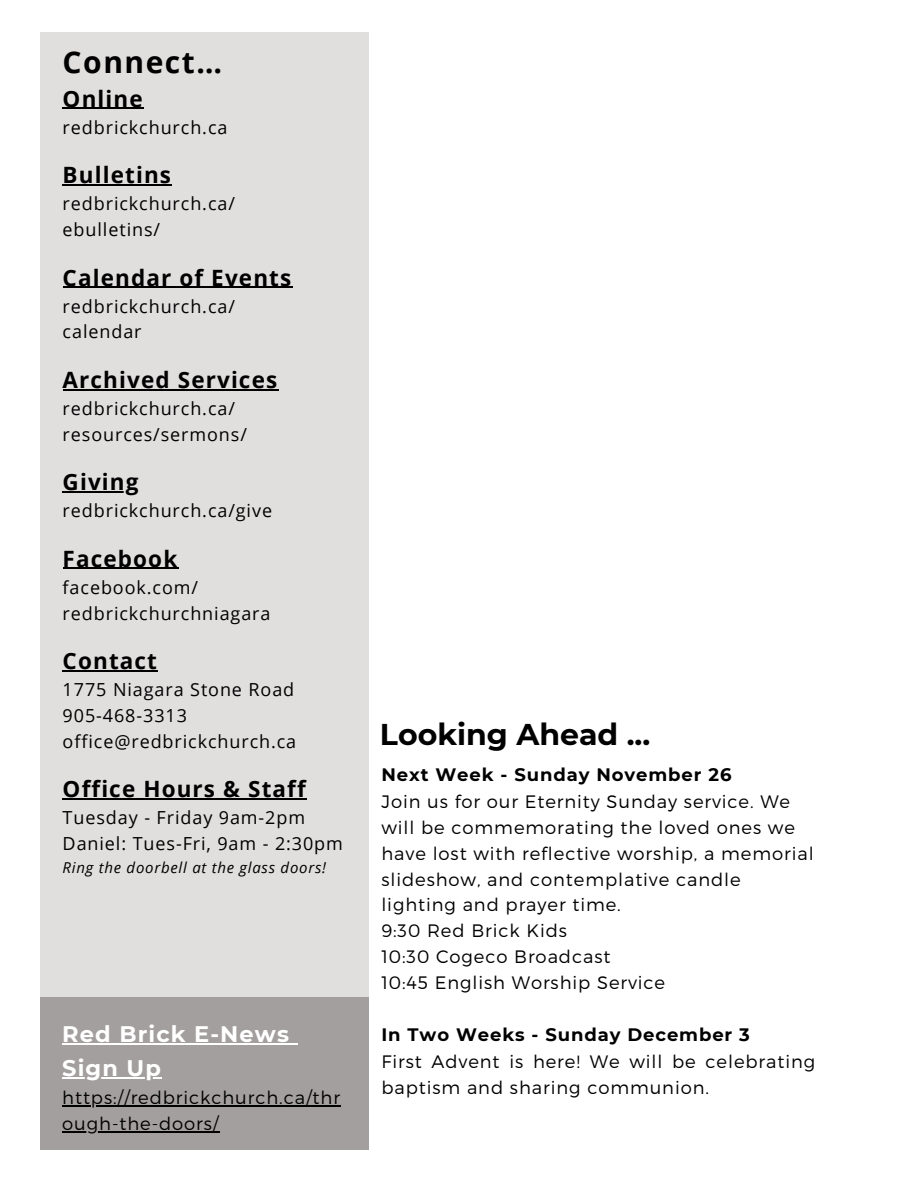
<style>
.page{position:relative;width:918px;height:1188px;background:#fff}
.page>*{position:absolute;margin:0;border:0;box-sizing:border-box;transform-origin:0 0}
.t1{font:700 30px "Montserrat";color:#000}
.t2{font:700 30px "Open Sans";letter-spacing:.05em;color:#000}
.t3{font:700 22.5px "Open Sans";letter-spacing:.05em;color:#000}
.t4{font:700 22.5px "Montserrat";letter-spacing:.05em;color:#fff}
.t5{font:300 18px/25.8px "Montserrat";letter-spacing:.05em;color:#000}
.t6{font:18px "Open Sans";letter-spacing:.05em;color:#000}
.t7{font:700 18px "Montserrat";letter-spacing:.05em;color:#000}
.t8{font:italic 15px "Open Sans";letter-spacing:.05em;color:#000}
</style>
<div class="page">
<div style="left:40px;top:33px;width:328px;height:965px;background:#e1dede"></div>
<div style="left:40px;top:998px;width:328px;height:152px;background:#a49f9f"></div>
<hr style="left:63px;top:108px;width:81px;height:1px;background:#000">
<hr style="left:63px;top:184px;width:109px;height:1px;background:#000">
<hr style="left:63px;top:287px;width:229px;height:1px;background:#000">
<hr style="left:63px;top:389px;width:215px;height:1px;background:#000">
<hr style="left:63px;top:491px;width:77px;height:2px;background:#000">
<hr style="left:63px;top:568px;width:115px;height:1px;background:#000">
<hr style="left:63px;top:670px;width:95px;height:1px;background:#000">
<hr style="left:63px;top:799px;width:244px;height:1px;background:#000">
<hr style="left:62px;top:1043px;width:228px;height:1px;background:#fff">
<hr style="left:62px;top:1077px;width:100px;height:1px;background:#fff">
<hr style="left:62px;top:1105px;width:279px;height:1px;background:#000">
<hr style="left:62px;top:1131px;width:158px;height:1px;background:#000">
<p class="t2" style="left:63px;top:41px;width:161px">Connect…</p>
<p class="t3" style="left:63px;top:83px;width:82px">Online</p>
<p class="t6" style="left:63px;top:114px;width:166px">redbrickchurch.ca</p>
<p class="t3" style="left:63px;top:159px;width:110px">Bulletins</p>
<p class="t6" style="left:63px;top:191px;width:174px">redbrickchurch.ca/</p>
<p class="t6" style="left:63px;top:217px;width:99px">ebulletins/</p>
<p class="t3" style="left:63px;top:261px;width:230px">Calendar of Events</p>
<p class="t6" style="left:63px;top:293px;width:174px">redbrickchurch.ca/</p>
<p class="t6" style="left:63px;top:319px;width:80px">calendar</p>
<p class="t3" style="left:63px;top:364px;width:216px">Archived Services</p>
<p class="t6" style="left:63px;top:396px;width:174px">redbrickchurch.ca/</p>
<p class="t6" style="left:63px;top:422px;width:186px">resources/sermons/</p>
<p class="t3" style="left:63px;top:466px;width:77px">Giving</p>
<p class="t6" style="left:63px;top:498px;width:211px">redbrickchurch.ca/give</p>
<p class="t3" style="left:63px;top:543px;width:116px">Facebook</p>
<p class="t6" style="left:63px;top:575px;width:137px">facebook.com/</p>
<p class="t6" style="left:63px;top:600px;width:209px">redbrickchurchniagara</p>
<p class="t3" style="left:63px;top:645px;width:96px">Contact</p>
<p class="t6" style="left:63px;top:677px;width:233px">1775 Niagara Stone Road</p>
<p class="t6" style="left:63px;top:703px;width:126px">905-468-3313</p>
<p class="t6" style="left:63px;top:729px;width:235px">office@redbrickchurch.ca</p>
<p class="t3" style="left:63px;top:773px;width:245px">Office Hours &amp; Staff</p>
<p class="t6" style="left:63px;top:805px;width:244px">Tuesday - Friday 9am-2pm</p>
<p class="t6" style="left:63px;top:831px;width:282px">Daniel: Tues-Fri, 9am - 2:30pm</p>
<p class="t8" style="left:63px;top:857px;width:265px">Ring the doorbell at the glass doors!</p>
<p class="t4" style="left:62px;top:1020px;width:228px">Red Brick E-News</p>
<p class="t4" style="left:62px;top:1054px;width:100px">Sign Up</p>
<p class="t5" style="left:62px;top:1084px;width:279px">https://redbrickchurch.ca/thr ough-the-doors/</p>
<p class="t1" style="left:380px;top:716px;width:272px">Looking Ahead ...</p>
<p class="t7" style="left:381px;top:764px;width:352px">Next Week - Sunday November 26</p>
<p class="t5" style="left:381px;top:788px;width:434px">Join us for our Eternity Sunday service. We will be commemorating the loved ones we have lost with reflective worship, a memorial slideshow, and contemplative candle lighting and prayer time.</p>
<p class="t5" style="left:381px;top:917px;width:187px">9:30 Red Brick Kids</p>
<p class="t5" style="left:381px;top:943px;width:231px">10:30 Cogeco Broadcast</p>
<p class="t5" style="left:381px;top:969px;width:285px">10:45 English Worship Service</p>
<p class="t7" style="left:381px;top:1023px;width:370px">In Two Weeks - Sunday December 3</p>
<p class="t5" style="left:381px;top:1048px;width:435px">First Advent is here! We will be celebrating baptism and sharing communion.</p>
</div>
